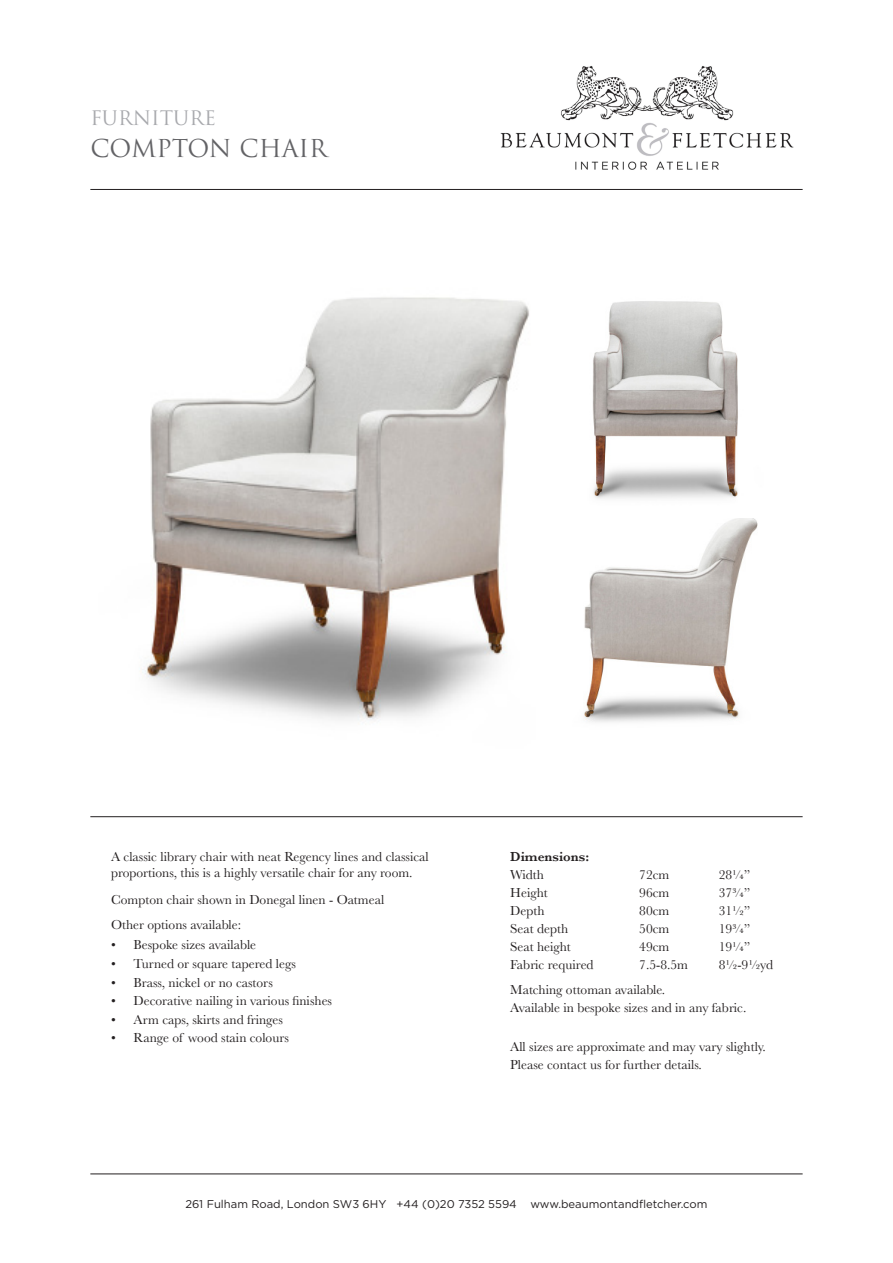
<style>
.page{position:relative;width:893px;height:1263px;background:#fff}
.page>*{position:absolute;margin:0;border:0;box-sizing:border-box;transform-origin:0 0}
.t1{font:24px "Trajan Pro";color:#636366}
.t2{font:19.5px "Trajan Pro";color:#a8a9ad}
.t3{font:13.5px/16.5px "Baskerville";color:#231f20}
.t4{font:600 13.5px "Baskerville";color:#231f20}
.t5{font:11.25px "Gotham";color:#231f20}
</style>
<div class="page">
<hr style="left:90px;top:189px;width:713px;height:1px;background:#231f20">
<hr style="left:90px;top:816px;width:713px;height:1px;background:#231f20">
<hr style="left:90px;top:1174px;width:713px;height:1px;background:#231f20">
<img style="left:500px;top:66px;width:294px;height:104px">
<img style="left:142px;top:297px;width:387px;height:424px">
<img style="left:592px;top:301px;width:146px;height:198px">
<img style="left:584px;top:519px;width:174px;height:203px">
<p class="t2" style="left:90px;top:106px;width:127px">FURNITURE</p>
<p class="t1" style="left:90px;top:133px;width:238px">COMPTON CHAIR</p>
<p class="t3" style="left:111px;top:848px;width:319px">A classic library chair with neat Regency lines and classical proportions, this is a highly versatile chair for any room.</p>
<p class="t3" style="left:111px;top:891px;width:275px">Compton chair shown in Donegal linen - Oatmeal</p>
<p class="t3" style="left:111px;top:916px;width:132px">Other options available:</p>
<p class="t3" style="left:111px;top:937px;width:147px">• Bespoke sizes available</p>
<p class="t3" style="left:111px;top:955px;width:186px">• Turned or square tapered legs</p>
<p class="t3" style="left:111px;top:974px;width:163px">• Brass, nickel or no castors</p>
<p class="t3" style="left:111px;top:993px;width:222px">• Decorative nailing in various finishes</p>
<p class="t3" style="left:111px;top:1011px;width:173px">• Arm caps, skirts and fringes</p>
<p class="t3" style="left:111px;top:1030px;width:179px">• Range of wood stain colours</p>
<p class="t4" style="left:510px;top:847px;width:80px">Dimensions:</p>
<p class="t3" style="left:510px;top:866px;width:35px">Width</p>
<p class="t3" style="left:639px;top:866px;width:32px">72cm</p>
<p class="t3" style="left:719px;top:866px;width:33px">28¼”</p>
<p class="t3" style="left:510px;top:884px;width:39px">Height</p>
<p class="t3" style="left:639px;top:884px;width:32px">96cm</p>
<p class="t3" style="left:719px;top:884px;width:33px">37¾”</p>
<p class="t3" style="left:510px;top:902px;width:36px">Depth</p>
<p class="t3" style="left:639px;top:902px;width:32px">80cm</p>
<p class="t3" style="left:719px;top:902px;width:33px">31½”</p>
<p class="t3" style="left:510px;top:920px;width:59px">Seat depth</p>
<p class="t3" style="left:639px;top:920px;width:32px">50cm</p>
<p class="t3" style="left:719px;top:920px;width:33px">19¾”</p>
<p class="t3" style="left:510px;top:938px;width:62px">Seat height</p>
<p class="t3" style="left:639px;top:938px;width:32px">49cm</p>
<p class="t3" style="left:719px;top:938px;width:33px">19¼”</p>
<p class="t3" style="left:510px;top:956px;width:85px">Fabric required</p>
<p class="t3" style="left:639px;top:956px;width:50px">7.5-8.5m</p>
<p class="t3" style="left:719px;top:956px;width:56px">8½-9½yd</p>
<p class="t3" style="left:510px;top:981px;width:157px">Matching ottoman available.</p>
<p class="t3" style="left:510px;top:999px;width:238px">Available in bespoke sizes and in any fabric.</p>
<p class="t3" style="left:510px;top:1038px;width:257px">All sizes are approximate and may vary slightly.</p>
<p class="t3" style="left:510px;top:1056px;width:193px">Please contact us for further details.</p>
<p class="t5" style="left:185px;top:1197px;width:524px">261 Fulham Road, London SW3 6HY +44 (0)20 7352 5594 www.beaumontandfletcher.com</p>
</div>
